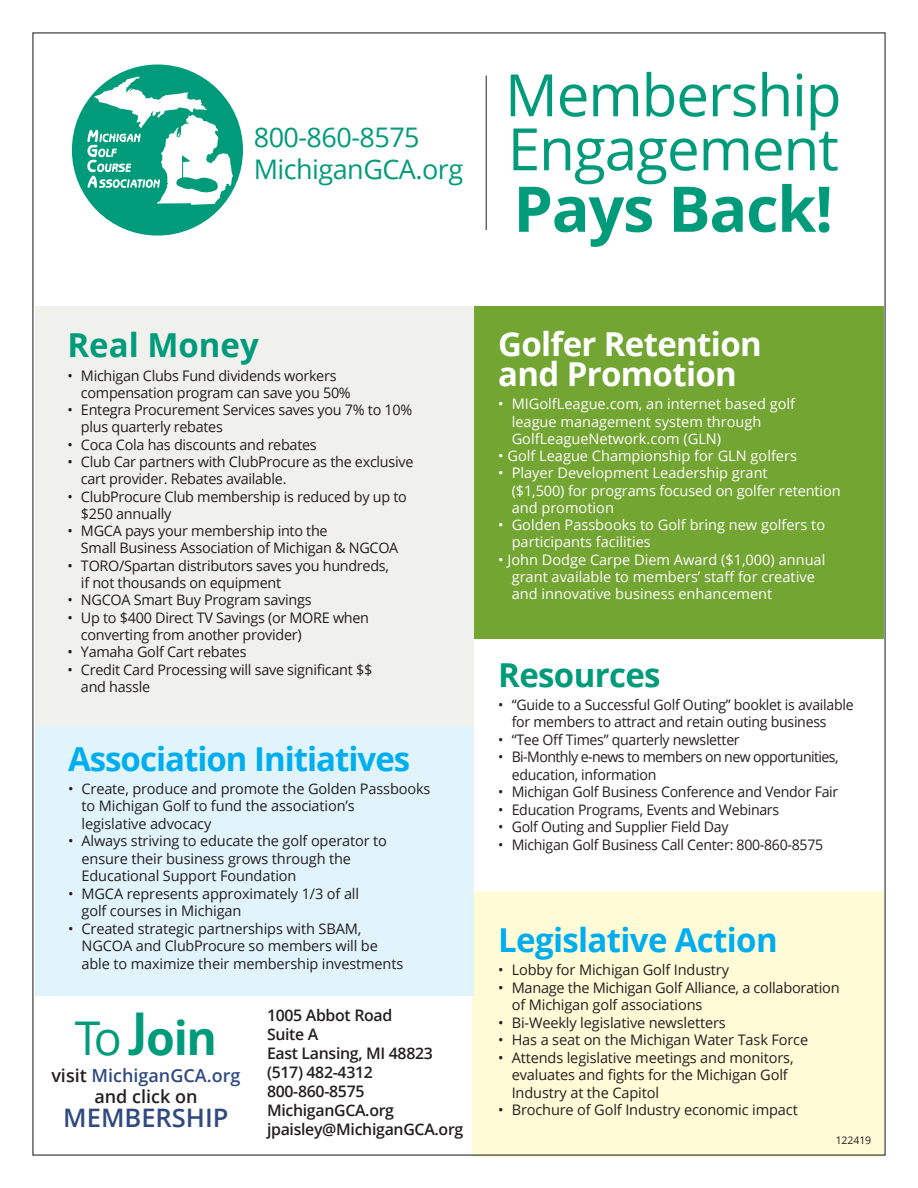
<style>
.page{position:relative;width:918px;height:1188px;background:#fff}
.page>*{position:absolute;margin:0;border:0;box-sizing:border-box;transform-origin:0 0}
.t1{font:700 63px "Open Sans";letter-spacing:-.02em;color:#009b7a}
.t2{font:58.5px/54px "Open Sans";letter-spacing:-.02em;color:#009b7a}
.t3{font:700 46.5px "Open Sans";color:#009b7a}
.t4{font:700 33px "Open Sans";letter-spacing:-.03em;color:#00aeef}
.t5{font:700 33px/30px "Open Sans";letter-spacing:-.02em;color:#fff}
.t6{font:700 33px "Open Sans";letter-spacing:-.02em;color:#009b7a}
.t7{font:700 33px "Open Sans";color:#009b7a}
.t8{font:27px/32.4px "Open Sans";letter-spacing:-.02em;color:#009b7a}
.t9{font:600 25.5px "Open Sans";color:#304a81}
.t10{font:600 18px/21px "Open Sans";color:#231f20;text-align:center}
.t11{font:600 15.9px/19px "Open Sans";letter-spacing:-.02em;color:#231f20}
.t12{font:14.55px/17.4px "Open Sans";letter-spacing:-.02em;color:#231f20}
.t13{font:14.55px/17.2px "Open Sans";color:#fff}
.t14{font:14.55px/17.4px "Open Sans";letter-spacing:-.04em;color:#231f20}
.t15{font:10.5px "Open Sans";letter-spacing:-.01em;color:#231f20}
.s1{font-weight:400}
.s2{color:#304a81}
</style>
<div class="page">
<div style="left:474px;top:307px;width:410px;height:332px;background:#73a532"></div>
<div style="left:472px;top:891px;width:412px;height:266px;background:#fffbd6"></div>
<div style="left:36px;top:724px;width:438px;height:271px;background:#e1f4fc"></div>
<div style="left:36px;top:307px;width:438px;height:419px;background:#f0f0ed"></div>
<hr style="left:486px;top:76px;width:1px;height:154px;background:#231f20">
<div style="left:72px;top:65px;width:171px;height:171px;background:#009b7a;border-radius:50%"></div>
<svg style="left:87px;top:77px;width:146px;height:128px"></svg>
<h3 class="t8" style="left:254px;top:120px;width:211px">800-860-8575<br>MichiganGCA.org</h3>
<h2 class="t2" style="left:505px;top:67px;width:338px">Membership<br>Engagement</h2>
<h1 class="t1" style="left:513px;top:164px;width:321px">Pays Back!</h1>
<h3 class="t5" style="left:498px;top:328px;width:265px">Golfer Retention and Promotion</h3>
<p class="t13" style="left:512px;top:395px;width:285px;text-indent:-13px">• MIGolfLeague.com, an internet based golf league management system through<br>GolfLeagueNetwork.com (GLN)</p>
<p class="t13" style="left:498px;top:447px;width:300px">• Golf League Championship for GLN golfers</p>
<p class="t13" style="left:512px;top:464px;width:330px;text-indent:-13px">• Player Development Leadership grant<br>($1,500) for programs focused on golfer retention and promotion</p>
<p class="t13" style="left:512px;top:516px;width:315px;text-indent:-13px">• Golden Passbooks to Golf bring new golfers to participants facilities</p>
<p class="t13" style="left:512px;top:550px;width:315px;text-indent:-13px">• John Dodge Carpe Diem Award ($1,000) annual grant available to members’ staff for creative and innovative business enhancement</p>
<h3 class="t7" style="left:68px;top:322px;width:193px">Real Money</h3>
<p class="t12" style="left:81px;top:366px;width:271px;text-indent:-13px">• Michigan Clubs Fund dividends workers compensation program can save you 50%</p>
<p class="t12" style="left:81px;top:401px;width:333px;text-indent:-13px">• Entegra Procurement Services saves you 7% to 10% plus quarterly rebates</p>
<p class="t12" style="left:68px;top:435px;width:251px">• Coca Cola has discounts and rebates</p>
<p class="t12" style="left:81px;top:453px;width:334px;text-indent:-13px">• Club Car partners with ClubProcure as the exclusive cart provider. Rebates available.</p>
<p class="t12" style="left:81px;top:487px;width:328px;text-indent:-13px">• ClubProcure Club membership is reduced by up to $250 annually</p>
<p class="t12" style="left:81px;top:522px;width:319px;text-indent:-13px">• MGCA pays your membership into the<br>Small Business Association of Michigan &amp; NGCOA</p>
<p class="t12" style="left:81px;top:556px;width:310px;text-indent:-13px">• TORO/Spartan distributors saves you hundreds, if not thousands on equipment</p>
<p class="t12" style="left:68px;top:591px;width:246px">• NGCOA Smart Buy Program savings</p>
<p class="t12" style="left:81px;top:608px;width:290px;text-indent:-13px">• Up to $400 Direct TV Savings (or MORE when converting from another provider)</p>
<p class="t12" style="left:68px;top:643px;width:181px">• Yamaha Golf Cart rebates</p>
<p class="t12" style="left:81px;top:661px;width:293px;text-indent:-13px">• Credit Card Processing will save significant $$ and hassle</p>
<h3 class="t6" style="left:498px;top:651px;width:164px">Resources</h3>
<p class="t12" style="left:512px;top:696px;width:343px;text-indent:-14px">• “Guide to a Successful Golf Outing” booklet is available for members to attract and retain outing business</p>
<p class="t12" style="left:498px;top:731px;width:243px">• “Tee Off Times” quarterly newsletter</p>
<p class="t14" style="left:512px;top:748px;width:328px;text-indent:-13px">• Bi-Monthly e-news to members on new opportunities, education, information</p>
<p class="t12" style="left:498px;top:783px;width:342px">• Michigan Golf Business Conference and Vendor Fair</p>
<p class="t12" style="left:498px;top:800px;width:282px">• Education Programs, Events and Webinars</p>
<p class="t12" style="left:498px;top:818px;width:232px">• Golf Outing and Supplier Field Day</p>
<p class="t12" style="left:498px;top:835px;width:327px">• Michigan Golf Business Call Center: 800-860-8575</p>
<h3 class="t4" style="left:68px;top:735px;width:344px">Association Initiatives</h3>
<p class="t12" style="left:82px;top:780px;width:350px;text-indent:-13px">• Create, produce and promote the Golden Passbooks to Michigan Golf to fund the association’s<br>legislative advocacy</p>
<p class="t12" style="left:82px;top:832px;width:307px;text-indent:-13px">• Always striving to educate the golf operator to ensure their business grows through the<br>Educational Support Foundation</p>
<p class="t12" style="left:82px;top:884px;width:279px;text-indent:-14px">• MGCA represents approximately 1/3 of all golf courses in Michigan</p>
<p class="t12" style="left:82px;top:919px;width:323px;text-indent:-13px">• Created strategic partnerships with SBAM,<br>NGCOA and ClubProcure so members will be able to maximize their membership investments</p>
<h3 class="t4" style="left:498px;top:917px;width:281px">Legislative Action</h3>
<p class="t12" style="left:498px;top:961px;width:232px">• Lobby for Michigan Golf Industry</p>
<p class="t12" style="left:512px;top:978px;width:329px;text-indent:-14px">• Manage the Michigan Golf Alliance, a collaboration of Michigan golf associations</p>
<p class="t12" style="left:498px;top:1013px;width:229px">• Bi-Weekly legislative newsletters</p>
<p class="t12" style="left:498px;top:1031px;width:311px">• Has a seat on the Michigan Water Task Force</p>
<p class="t12" style="left:512px;top:1048px;width:283px;text-indent:-13px">• Attends legislative meetings and monitors, evaluates and fights for the Michigan Golf<br>Industry at the Capitol</p>
<p class="t12" style="left:498px;top:1101px;width:301px">• Brochure of Golf Industry economic impact</p>
<p class="t11" style="left:267px;top:1005px;width:198px">1005 Abbot Road<br>Suite A<br>East Lansing, MI 48823 (517) 482-4312<br>800-860-8575<br>MichiganGCA.org jpaisley@MichiganGCA.org</p>
<h3 class="t3" style="left:75px;top:1005px;width:144px"><span class="s1">To</span> Join</h3>
<p class="t10" style="left:51px;top:1064px;width:191px">visit <span class="s2">MichiganGCA.org </span>and click on</p>
<h3 class="t9" style="left:63px;top:1100px;width:167px">MEMBERSHIP</h3>
<p class="t15" style="left:836px;top:1133px;width:37px">122419</p>
</div>
